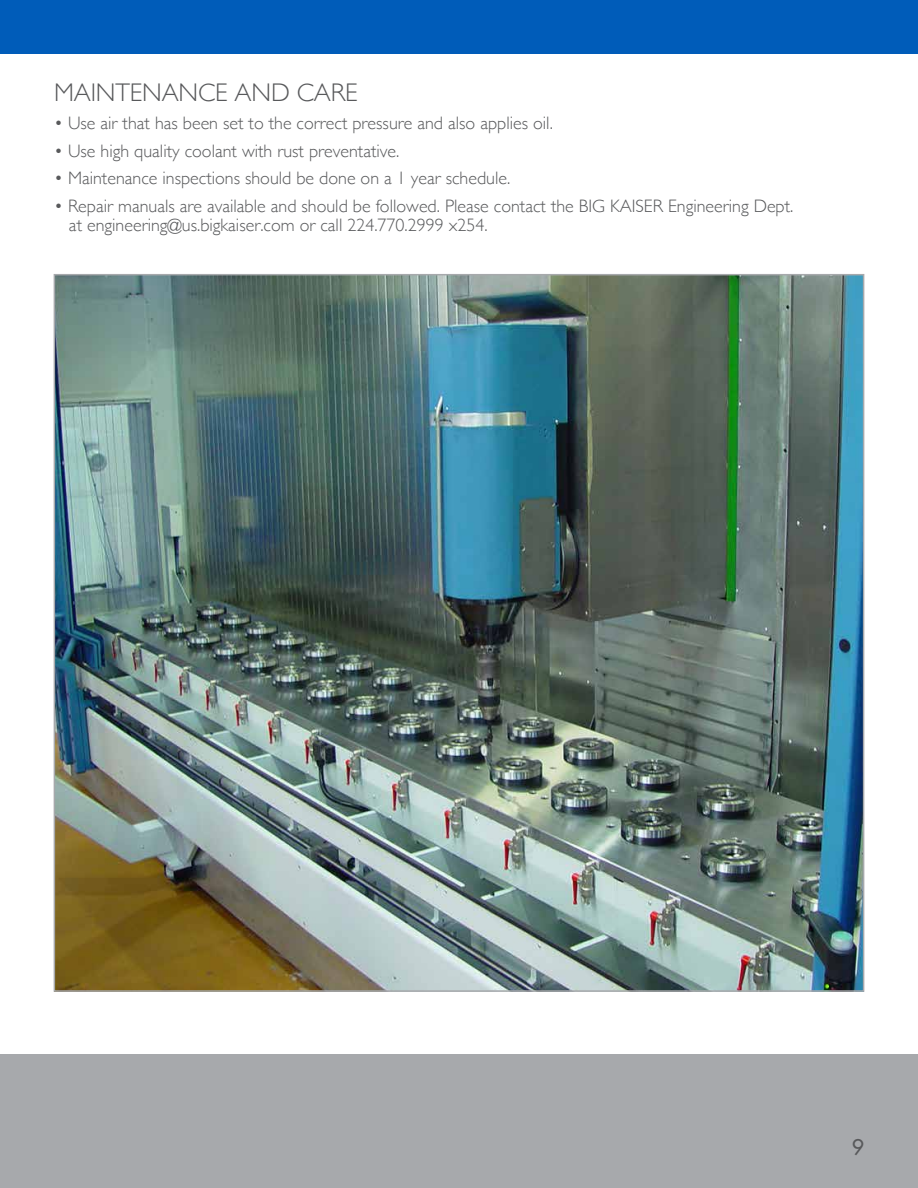
<style>
.page{position:relative;width:918px;height:1188px;background:#fff}
.page>*{position:absolute;margin:0;border:0;box-sizing:border-box;transform-origin:0 0}
.t1{font:300 25.5px "Gill Sans";letter-spacing:-.005em;color:#58595b}
.t2{font:21px "Futura";color:#58595b}
.t3{font:300 18px/19.5px "Gill Sans";color:#58595b}
</style>
<div class="page">
<div style="left:0;top:0;width:918px;height:54px;background:#005cb9"></div>
<div style="left:0;top:1054px;width:918px;height:134px;background:#a7a9ac"></div>
<img style="left:57px;top:277px;width:804px;height:712px">
<h1 class="t1" style="left:54px;top:73px;width:305px">MAINTENANCE AND CARE</h1>
<p class="t3" style="left:54px;top:112px;width:500px">• Use air that has been set to the correct pressure and also applies oil.</p>
<p class="t3" style="left:54px;top:140px;width:347px">• Use high quality coolant with rust preventative.</p>
<p class="t3" style="left:54px;top:168px;width:458px">• Maintenance inspections should be done on a 1 year schedule.</p>
<p class="t3" style="left:69px;top:195px;width:726px;text-indent:-15px">• Repair manuals are available and should be followed. Please contact the BIG KAISER Engineering Dept. at engineering@us.bigkaiser.com or call 224.770.2999 x254.</p>
<p class="t2" style="left:852px;top:1134px;width:14px">9</p>
</div>
